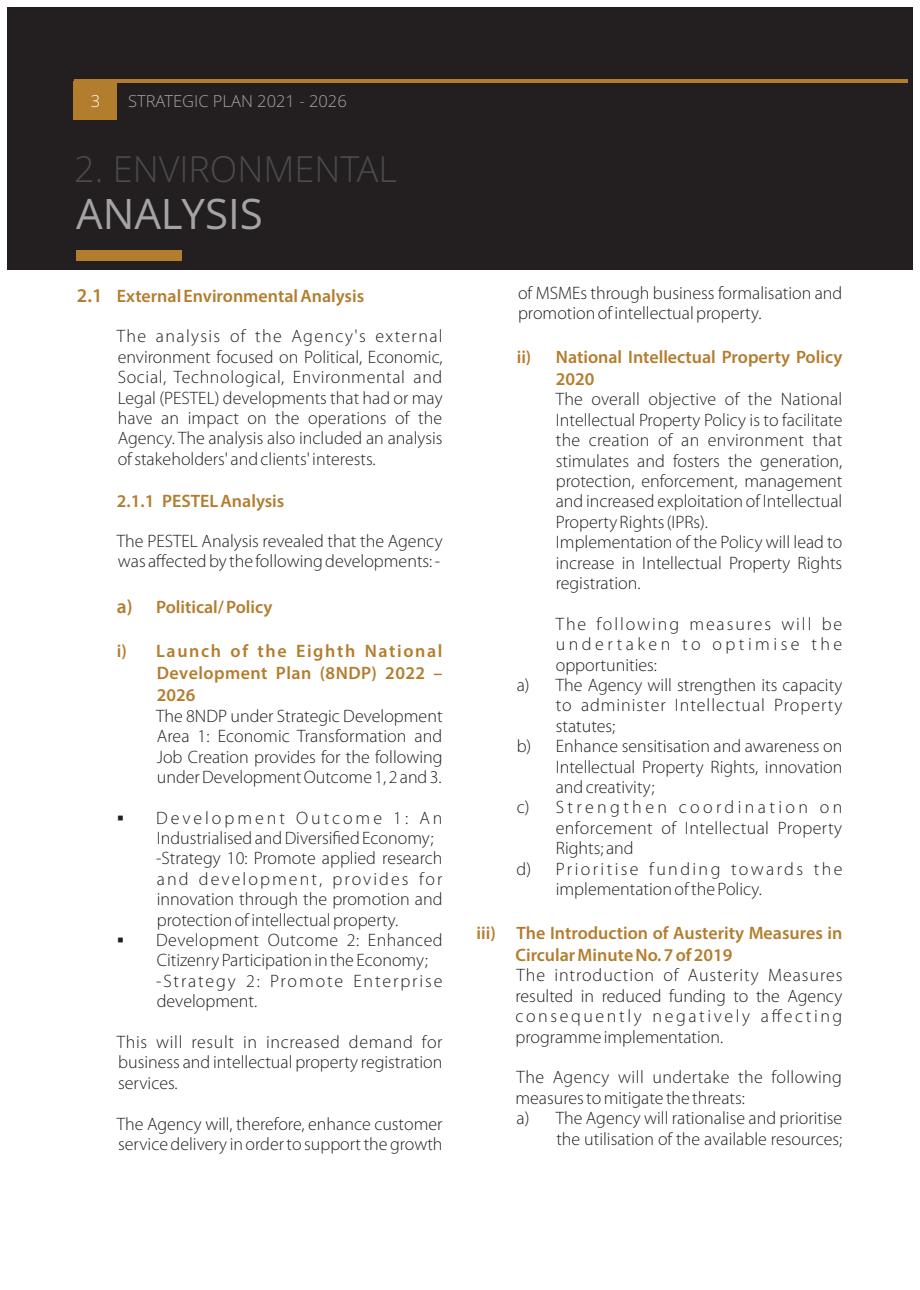
<style>
.page{position:relative;width:920px;height:1290px;background:#fff}
.page>*{position:absolute;margin:0;border:0;box-sizing:border-box;transform-origin:0 0}
.t1{font:42px "Open Sans";color:#a5a4a4}
.t2{font:300 36px "Open Sans";color:#4b4b4b}
.t3{font:300 18px/20.4px "Myriad Pro";color:#231f20}
.t4{font:600 18px/22px "Myriad Pro";color:#b37d2e}
.t5{font:300 18px/20.4px "Myriad Pro";letter-spacing:.02em;color:#231f20}
.t6{font:300 18px "Myriad Pro";letter-spacing:.025em;color:#231f20}
.t7{font:300 18px "Myriad Pro";letter-spacing:.055em;color:#231f20}
.t8{font:300 18px "Myriad Pro";letter-spacing:.13em;color:#231f20}
.t9{font:300 18px "Myriad Pro";letter-spacing:.105em;color:#231f20}
.t10{font:300 18px "Myriad Pro";letter-spacing:.19em;color:#231f20}
.t11{font:300 18px "Myriad Pro";letter-spacing:.195em;color:#231f20}
.t12{font:300 16.5px "Open Sans";color:#a5a4a4}
.t13{font:300 16.5px "Open Sans";color:#fff}
.s1{font-size:19.5px}
</style>
<div class="page">
<div style="left:7px;top:7px;width:905px;height:263px;background:#231f20"></div>
<div style="left:76px;top:250px;width:106px;height:10px;background:#b37d2e"></div>
<hr style="left:74px;top:79px;width:833px;height:4px;background:#b37d2e">
<div style="left:73px;top:81px;width:44px;height:38px;background:#b37d2e"></div>
<p class="t13" style="left:91px;top:94px;width:11px">3</p>
<p class="t12" style="left:128px;top:94px;width:220px">STRATEGIC PLAN 2021 - 2026</p>
<h2 class="t2" style="left:74px;top:154px;width:324px">2. ENVIRONMENTAL</h2>
<h1 class="t1" style="left:76px;top:197px;width:188px">ANALYSIS</h1>
<p class="t4" style="left:77px;top:286px;width:289px"><span class="s1">2.1</span> External Environmental Analysis</p>
<p class="t3" style="left:117px;top:328px;width:327px;text-align:justify">The analysis of the Agency's external environment focused on Political, Economic, Social, Technological, Environmental and Legal (PESTEL) developments that had or may have an impact on the operations of the Agency. The analysis also included an analysis of stakeholders' and clients' interests.</p>
<p class="t4" style="left:117px;top:491px;width:169px">2.1.1 PESTEL Analysis</p>
<p class="t3" style="left:117px;top:532px;width:327px">The PESTEL Analysis revealed that the Agency was affected by the following developments: -</p>
<p class="t4" style="left:117px;top:597px;width:157px"><span class="s1">a)</span> Political/ Policy</p>
<p class="t4" style="left:157px;top:642px;width:287px;text-align:justify;text-indent:-40px">i) Launch of the Eighth National Development Plan (8NDP) 2022 – 2026</p>
<p class="t3" style="left:156px;top:707px;width:288px;text-align:justify">The 8NDP under Strategic Development Area 1: Economic Transformation and Job Creation provides for the following under Development Outcome 1, 2 and 3.</p>
<p class="t3" style="left:156px;top:809px;width:288px;text-indent:-39px">▪ Development Outcome 1: An Industrialised and Diversified Economy; -Strategy 10: Promote applied research and development, provides for innovation through the promotion and protection of intellectual property.</p>
<p class="t5" style="left:156px;top:931px;width:288px;text-indent:-39px">▪ Development Outcome 2: Enhanced<br>Citizenry Participation in the Economy; -Strategy 2: Promote Enterprise development.</p>
<p class="t3" style="left:117px;top:1033px;width:327px;text-align:justify">This will result in increased demand for business and intellectual property registration services.</p>
<p class="t3" style="left:117px;top:1115px;width:327px">The Agency will, therefore, enhance customer service delivery in order to support the growth</p>
<p class="t3" style="left:518px;top:284px;width:326px">of MSMEs through business formalisation and promotion of intellectual property.</p>
<p class="t4" style="left:556px;top:348px;width:288px;text-indent:-39px">ii) National Intellectual Property Policy<br>2020</p>
<p class="t3" style="left:556px;top:391px;width:288px">The overall objective of the National Intellectual Property Policy is to facilitate the creation of an environment that stimulates and fosters the generation, protection, enforcement, management and increased exploitation of Intellectual Property Rights (IPRs).<br>Implementation of the Policy will lead to increase in Intellectual Property Rights registration.</p>
<p class="t9" style="left:556px;top:616px;width:288px">The following measures will be</p>
<p class="t11" style="left:556px;top:637px;width:288px">undertaken to optimise the</p>
<p class="t3" style="left:556px;top:656px;width:103px">opportunities:</p>
<p class="t3" style="left:517px;top:676px;width:327px">a) The Agency will strengthen its capacity</p>
<p class="t7" style="left:556px;top:698px;width:288px">to administer Intellectual Property</p>
<p class="t3" style="left:556px;top:717px;width:61px">statutes;</p>
<p class="t3" style="left:517px;top:737px;width:327px">b) Enhance sensitisation and awareness on</p>
<p class="t3" style="left:556px;top:758px;width:288px">Intellectual Property Rights, innovation</p>
<p class="t3" style="left:556px;top:778px;width:100px">and creativity;</p>
<p class="t10" style="left:517px;top:800px;width:327px">c) Strengthen coordination on</p>
<p class="t6" style="left:556px;top:820px;width:288px">enforcement of Intellectual Property</p>
<p class="t3" style="left:556px;top:839px;width:79px">Rights; and</p>
<p class="t8" style="left:517px;top:861px;width:327px">d) Prioritise funding towards the</p>
<p class="t3" style="left:556px;top:880px;width:208px">implementation of the Policy.</p>
<p class="t4" style="left:515px;top:923px;width:328px;text-indent:-39px">iii) The Introduction of Austerity Measures in<br>Circular Minute No. 7 of 2019</p>
<p class="t3" style="left:515px;top:967px;width:328px;text-align:justify">The introduction of Austerity Measures resulted in reduced funding to the Agency consequently negatively affecting programme implementation.</p>
<p class="t5" style="left:517px;top:1069px;width:327px">The Agency will undertake the following</p>
<p class="t3" style="left:515px;top:1089px;width:231px">measures to mitigate the threats:</p>
<p class="t3" style="left:517px;top:1109px;width:327px">a) The Agency will rationalise and prioritise</p>
<p class="t3" style="left:556px;top:1130px;width:287px">the utilisation of the available resources;</p>
</div>
